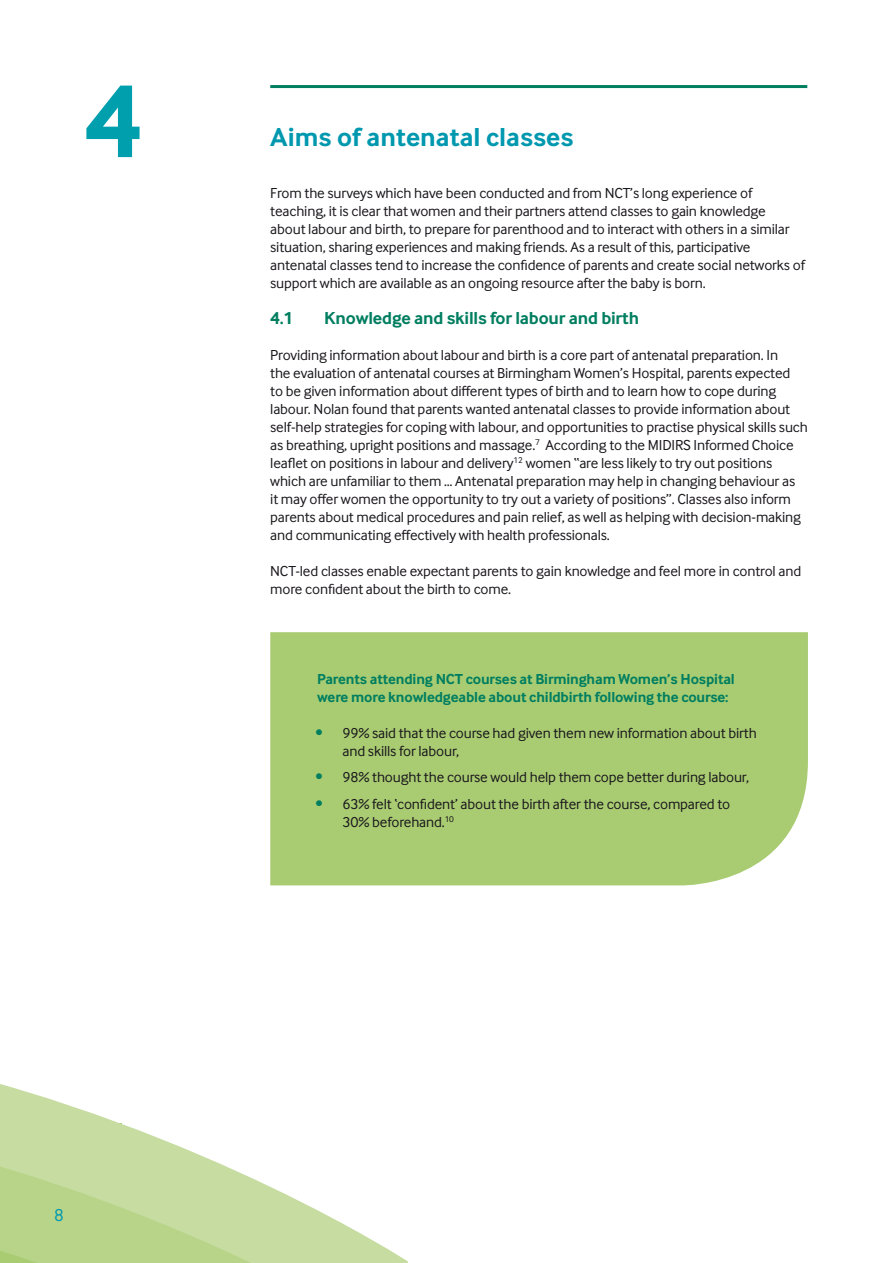
<style>
.page{position:relative;width:893px;height:1263px;background:#fff}
.page>*{position:absolute;margin:0;border:0;box-sizing:border-box;transform-origin:0 0}
.t1{font:700 108px "Inter Face";color:#009fae}
.t2{font:700 27px "Inter Face";color:#0098af}
.t3{font:700 18px "Inter Face";letter-spacing:-.01em;color:#007e60}
.t4{font:18px "Inter Face";color:#0098af}
.t5{font:15px/18px "Inter Face";letter-spacing:-.01em;color:#1a171c}
.t6{font:700 15px/18px "Inter Face";letter-spacing:-.01em;color:#007e60}
.s1{color:#007e60}
</style>
<div class="page">
<svg style="left:0;top:1084px;width:408px;height:179px"></svg>
<div style="left:270px;top:632px;width:538px;height:254px;background:#a9cc72"></div>
<hr style="left:270px;top:85px;width:537px;height:3px;background:#007e60">
<h1 class="t1" style="left:83px;top:59px;width:60px">4</h1>
<h2 class="t2" style="left:270px;top:122px;width:305px">Aims of antenatal classes</h2>
<p class="t5" style="left:270px;top:183px;width:536px">From the surveys which have been conducted and from NCT’s long experience of teaching, it is clear that women and their partners attend classes to gain knowledge<br>about labour and birth, to prepare for parenthood and to interact with others in a similar situation, sharing experiences and making friends. As a result of this, participative antenatal classes tend to increase the confidence of parents and create social networks of support which are available as an ongoing resource after the baby is born.</p>
<p class="t3" style="left:270px;top:307px;width:25px">4.1</p>
<p class="t3" style="left:324px;top:307px;width:316px">Knowledge and skills for labour and birth</p>
<p class="t5" style="left:270px;top:345px;width:539px">Providing information about labour and birth is a core part of antenatal preparation. In<br>the evaluation of antenatal courses at Birmingham Women’s Hospital, parents expected<br>to be given information about different types of birth and to learn how to cope during labour. Nolan found that parents wanted antenatal classes to provide information about self-help strategies for coping with labour, and opportunities to practise physical skills such as breathing, upright positions and massage.<sup>7</sup> According to the MIDIRS Informed Choice leaflet on positions in labour and delivery<sup>12</sup> women “are less likely to try out positions which are unfamiliar to them … Antenatal preparation may help in changing behaviour as<br>it may offer women the opportunity to try out a variety of positions”. Classes also inform parents about medical procedures and pain relief, as well as helping with decision-making and communicating effectively with health professionals.</p>
<p class="t5" style="left:270px;top:561px;width:532px">NCT-led classes enable expectant parents to gain knowledge and feel more in control and more confident about the birth to come.</p>
<p class="t6" style="left:317px;top:670px;width:419px">Parents attending NCT courses at Birmingham Women’s Hospital were more knowledgeable about childbirth following the course:</p>
<p class="t5" style="left:343px;top:723px;width:416px;text-indent:-27px"><span class="s1">•</span> 99% said that the course had given them new information about birth and skills for labour,</p>
<p class="t5" style="left:316px;top:768px;width:435px"><span class="s1">•</span> 98% thought the course would help them cope better during labour,</p>
<p class="t5" style="left:343px;top:794px;width:389px;text-indent:-27px"><span class="s1">•</span> 63% felt ‘confident’ about the birth after the course, compared to<br>30% beforehand.<sup>10</sup></p>
<p class="t4" style="left:54px;top:1205px;width:11px">8</p>
</div>
